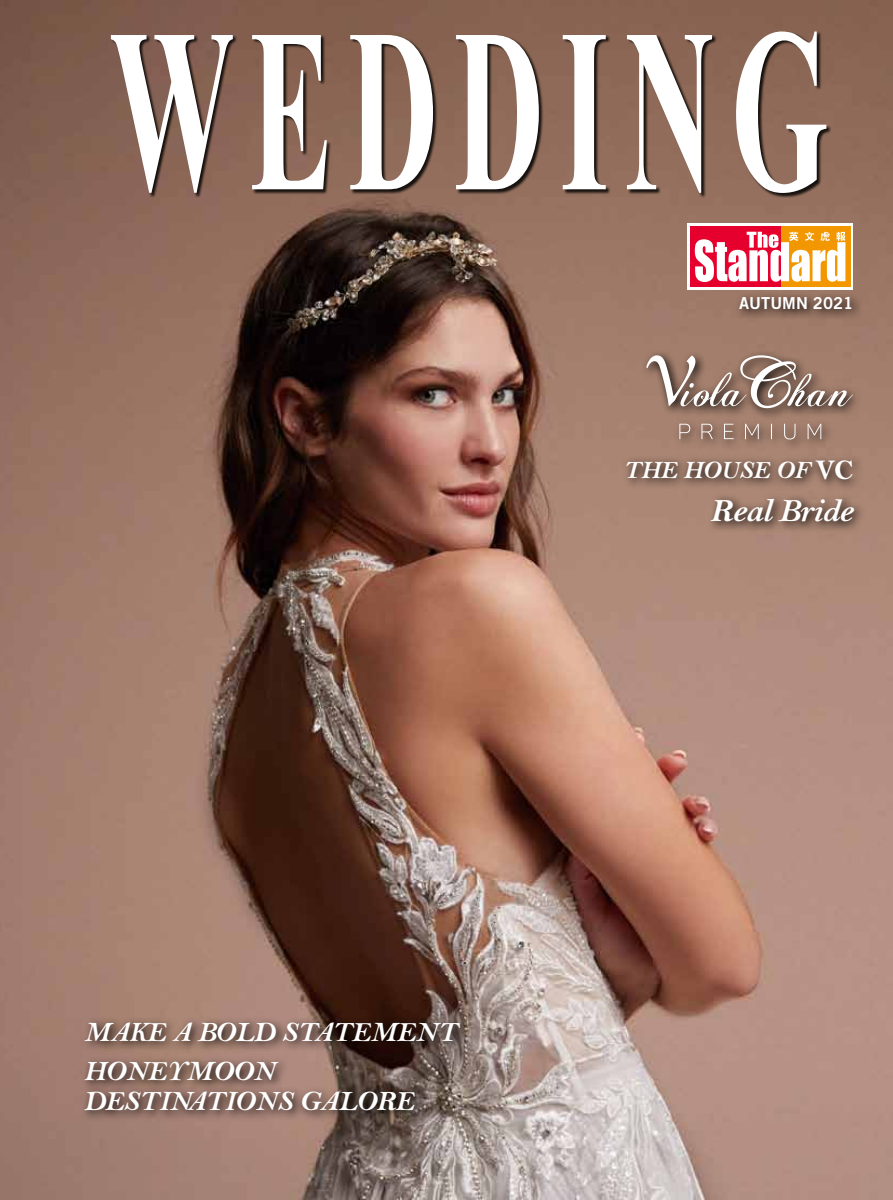
<style>
.page{position:relative;width:893px;height:1200px;background:#fff}
.page>*{position:absolute;margin:0;border:0;box-sizing:border-box;transform-origin:0 0}
.t1{font:italic 700 33px "Bell MT Std";letter-spacing:-.025em;color:#fff}
.t2{font:italic 700 28.5px/39px "Bell MT Std";letter-spacing:-.025em;color:#fff}
.t3{font:italic 700 25.5px "Bell MT Std";letter-spacing:-.025em;color:#fff}
.t4{font:16.5px "Trade Gothic LT Std Bd 2";color:#fff}
.s1{font-style:normal;font-size:28.5px}
</style>
<div class="page">
<img style="left:0;top:0;width:893px;height:1199px">
<div style="left:111px;top:32px;width:720px;height:166px;background:#000;opacity:.85"></div>
<svg style="left:111px;top:35px;width:122px;height:158px"></svg>
<svg style="left:252px;top:35px;width:75px;height:154px"></svg>
<svg style="left:350px;top:35px;width:83px;height:154px"></svg>
<svg style="left:456px;top:35px;width:83px;height:154px"></svg>
<svg style="left:563px;top:35px;width:43px;height:154px"></svg>
<svg style="left:627px;top:35px;width:85px;height:158px"></svg>
<svg style="left:736px;top:31px;width:90px;height:162px"></svg>
<svg style="left:688px;top:223px;width:165px;height:66px"></svg>
<div style="left:781px;top:226px;width:69px;height:60px;background:#f39700"></div>
<div style="left:691px;top:226px;width:90px;height:60px;background:#e6002d"></div>
<svg style="left:695px;top:232px;width:150px;height:50px"></svg>
<svg style="left:734px;top:291px;width:129px;height:30px"></svg>
<svg style="left:641px;top:349px;width:223px;height:102px;fill:#a37e6d"></svg>
<svg style="left:646px;top:355px;width:207px;height:53px"></svg>
<svg style="left:679px;top:423px;width:11px;height:16px"></svg>
<svg style="left:701px;top:423px;width:12px;height:16px"></svg>
<svg style="left:724px;top:423px;width:10px;height:16px"></svg>
<svg style="left:745px;top:423px;width:14px;height:16px"></svg>
<svg style="left:771px;top:423px;width:1px;height:16px"></svg>
<svg style="left:784px;top:423px;width:11px;height:16px"></svg>
<svg style="left:808px;top:423px;width:13px;height:16px"></svg>
<svg style="left:80px;top:1015px;width:391px;height:106px"></svg>
<svg style="left:621px;top:454px;width:243px;height:37px"></svg>
<svg style="left:706px;top:493px;width:160px;height:40px"></svg>
<p class="t4" style="left:739px;top:293px;width:116px">AUTUMN 2021</p>
<p class="t3" style="left:623px;top:455px;width:231px">THE HOUSE OF <span class="s1">VC</span></p>
<p class="t1" style="left:710px;top:491px;width:145px">REAL BRIDE</p>
<p class="t2" style="left:84px;top:1012px;width:376px">MAKE A BOLD STATEMENT<br>HONE YMOON</p>
<p class="t2" style="left:84px;top:1081px;width:106px">DESTINAT</p>
<p class="t2" style="left:225px;top:1081px;width:184px">IONS GALORE</p>
</div>
